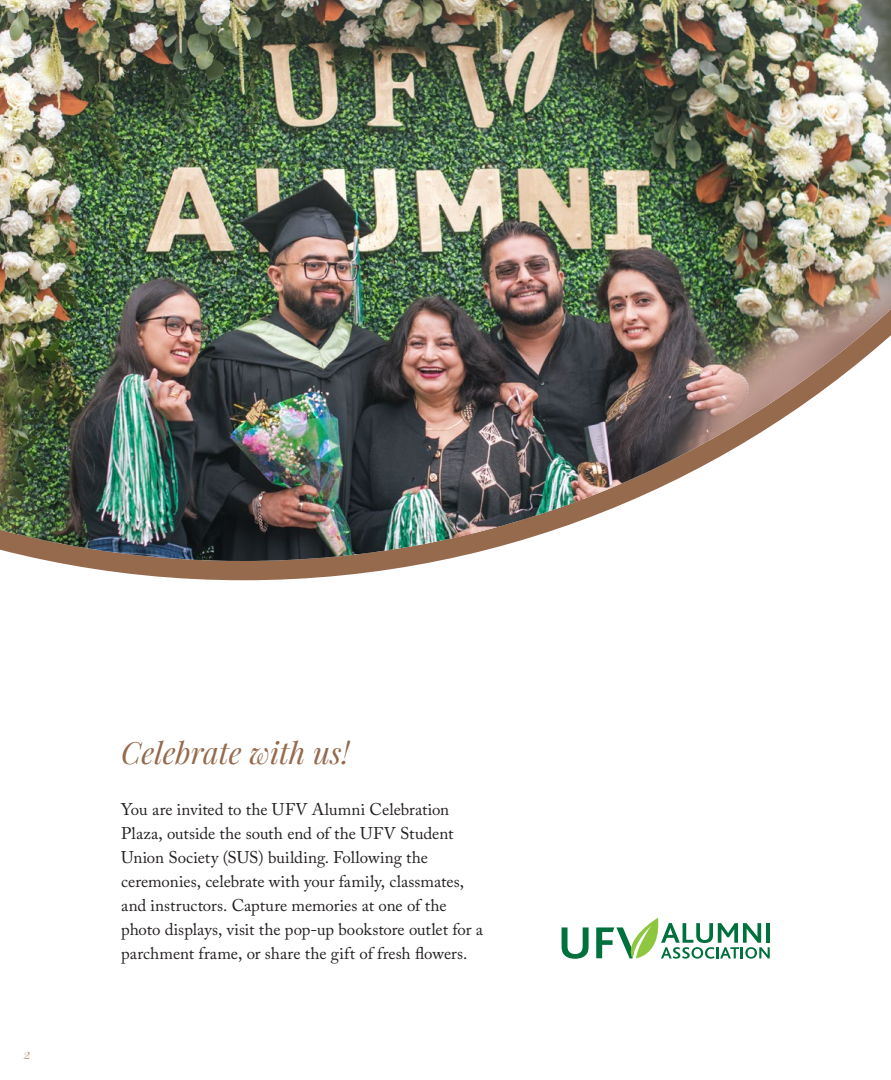
<style>
.page{position:relative;width:891px;height:1080px;background:#fff}
.page>*{position:absolute;margin:0;border:0;box-sizing:border-box;transform-origin:0 0}
.PlayfairHeading{font:italic 30.15px "Playfair Display";color:#966a4d}
.body{font:16.8px/24px "Adobe Caslon Pro";letter-spacing:.005em;color:#231f20}
.t1{font:italic 13.5px "Playfair Display";color:#af8c73}
</style>
<div class="page">
<svg style="left:50px;top:561px;width:387px;height:19px;fill:#966a4d"></svg>
<img style="left:0;top:0;width:891px;height:561px">
<svg style="left:562px;top:927px;width:27px;height:32px"></svg>
<svg style="left:596px;top:918px;width:174px;height:41px"></svg>
<p class="t1" style="left:24px;top:1043px;width:8px">2</p>
<p class="PlayfairHeading" style="left:121px;top:729px;width:230px">Celebrate with us!</p>
<p class="body" style="left:121px;top:797px;width:363px">You are invited to the UFV Alumni Celebration Plaza, outside the south end of the UFV Student Union Society (SUS) building. Following the ceremonies, celebrate with your family, classmates, and instructors. Capture memories at one of the photo displays, visit the pop-up bookstore outlet for a parchment frame, or share the gift of fresh flowers.</p>
</div>
